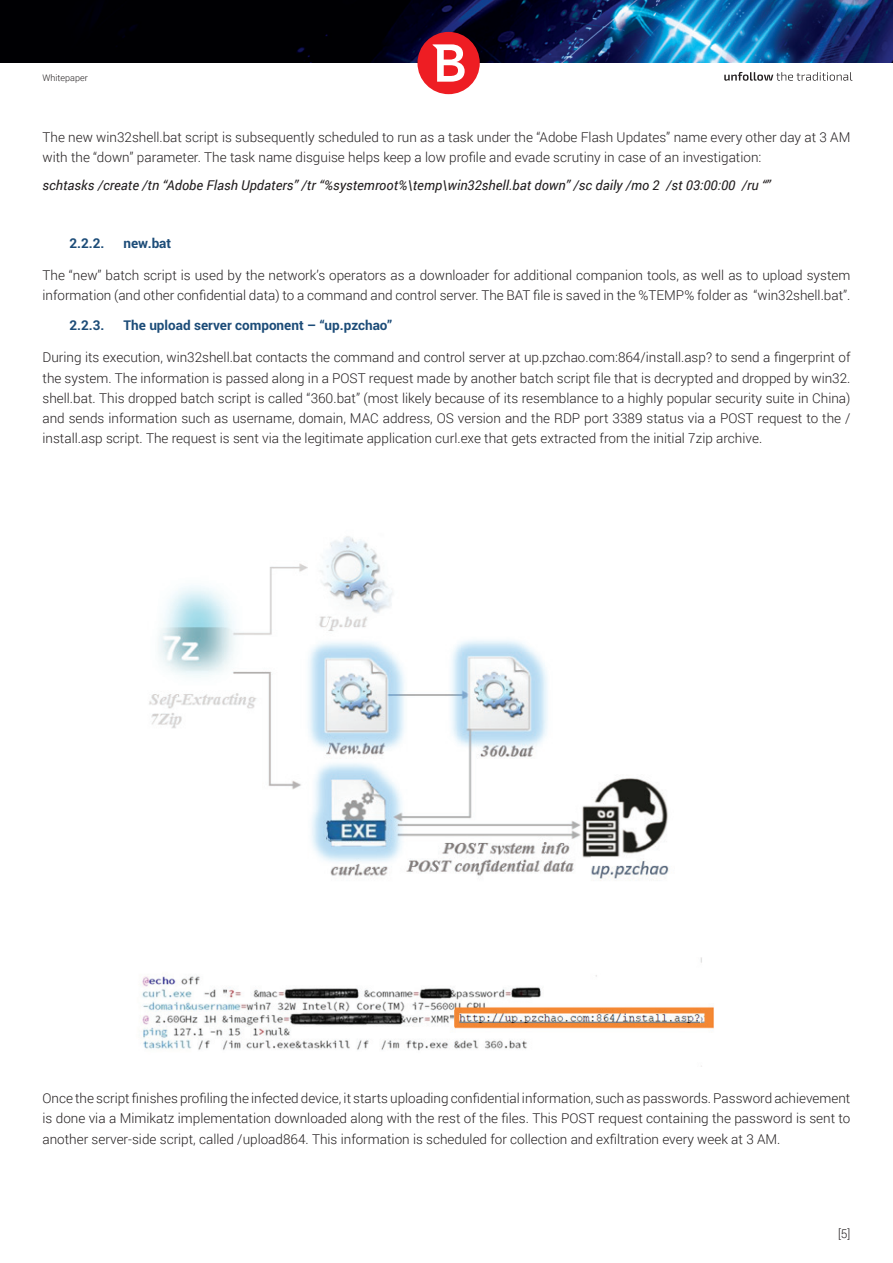
<style>
.page{position:relative;width:893px;height:1263px;background:#fff}
.page>*{position:absolute;margin:0;border:0;box-sizing:border-box;transform-origin:0 0}
.t1{font:300 13.5px/20.2px "Roboto";color:#231f20}
.t2{font:italic 13.5px "Roboto";color:#231f20}
.t3{font:700 13.5px "Roboto";color:#1c4c78}
.t4{font:300 12px "Roboto";color:#231f20}
.t5{font:300 9px "Roboto";color:#231f20}
</style>
<div class="page">
<img style="left:0;top:0;width:893px;height:62px">
<div style="left:417px;top:32px;width:63px;height:62px;background:#ee1d23;border-radius:50%"></div>
<svg style="left:433px;top:44px;width:32px;height:38px"></svg>
<svg style="left:724px;top:72px;width:128px;height:9px"></svg>
<img style="left:149px;top:536px;width:521px;height:345px">
<img style="left:140px;top:957px;width:574px;height:110px">
<p class="t5" style="left:43px;top:71px;width:47px">Whitepaper</p>
<p class="t1" style="left:43px;top:126px;width:809px">The new win32shell.bat script is subsequently scheduled to run as a task under the “Adobe Flash Updates” name every other day at 3 AM with the “down” parameter. The task name disguise helps keep a low profile and evade scrutiny in case of an investigation:</p>
<p class="t2" style="left:43px;top:176px;width:730px">schtasks /create /tn “Adobe Flash Updaters” /tr “%systemroot%\temp\win32shell.bat down” /sc daily /mo 2 /st 03:00:00 /ru “”</p>
<p class="t3" style="left:70px;top:234px;width:37px">2.2.2.</p>
<p class="t3" style="left:124px;top:234px;width:49px">new.bat</p>
<p class="t1" style="left:43px;top:265px;width:809px">The “new” batch script is used by the network’s operators as a downloader for additional companion tools, as well as to upload system information (and other confidential data) to a command and control server. The BAT file is saved in the %TEMP% folder as “win32shell.bat”.</p>
<p class="t3" style="left:70px;top:316px;width:37px">2.2.3.</p>
<p class="t3" style="left:124px;top:316px;width:270px">The upload server component – “up.pzchao”</p>
<p class="t1" style="left:43px;top:347px;width:809px;text-align:justify">During its execution, win32shell.bat contacts the command and control server at up.pzchao.com:864/install.asp? to send a fingerprint of the system. The information is passed along in a POST request made by another batch script file that is decrypted and dropped by win32. shell.bat. This dropped batch script is called “360.bat” (most likely because of its resemblance to a highly popular security suite in China) and sends information such as username, domain, MAC address, OS version and the RDP port 3389 status via a POST request to the / install.asp script. The request is sent via the legitimate application curl.exe that gets extracted from the initial 7zip archive.</p>
<p class="t1" style="left:43px;top:1088px;width:809px;text-align:justify">Once the script finishes profiling the infected device, it starts uploading confidential information, such as passwords. Password achievement is done via a Mimikatz implementation downloaded along with the rest of the files. This POST request containing the password is sent to another server-side script, called /upload864. This information is scheduled for collection and exfiltration every week at 3 AM.</p>
<p class="t4" style="left:838px;top:1225px;width:14px">[5]</p>
</div>
